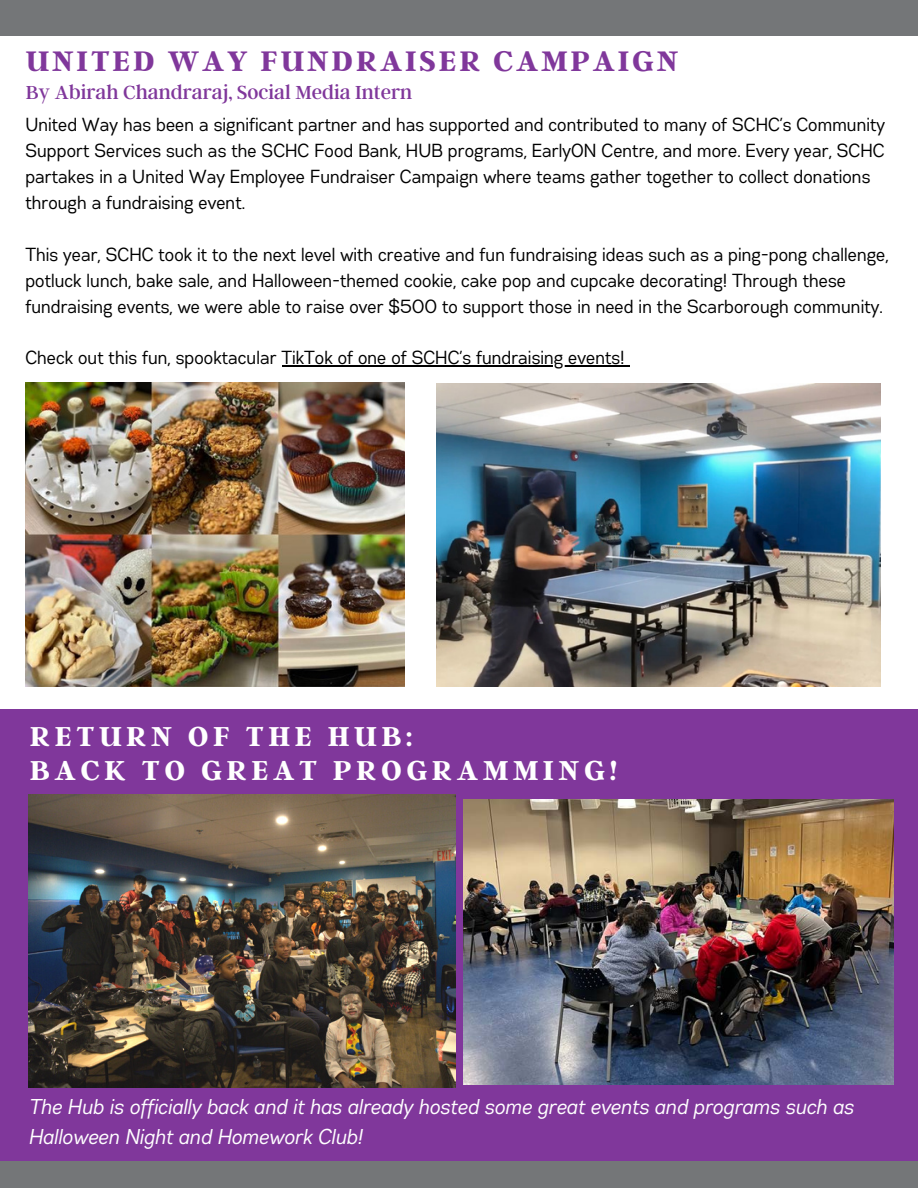
<style>
.page{position:relative;width:918px;height:1188px;background:#fff}
.page>*{position:absolute;margin:0;border:0;box-sizing:border-box;transform-origin:0 0}
.t1{font:700 31.5px "Argent CF";letter-spacing:.095em;color:#80379b}
.t2{font:700 30.45px/33.8px "Argent CF";letter-spacing:.15em;color:#fff}
.t3{font:italic 21.45px/29.2px "Gabriel Sans Cond";color:#fff}
.t4{font:21px "Argent CF";color:#80379b}
.t5{font:18.9px/25.8px "Gabriel Sans Cond";color:#000}
</style>
<div class="page">
<div style="left:0;top:710px;width:918px;height:478px;background:#80379b"></div>
<div style="left:0;top:1162px;width:918px;height:26px;background:#747678"></div>
<div style="left:0;top:0;width:918px;height:36px;background:#747678"></div>
<img style="left:26px;top:383px;width:379px;height:303px">
<img style="left:436px;top:383px;width:445px;height:303px">
<img style="left:29px;top:794px;width:426px;height:294px">
<img style="left:463px;top:800px;width:431px;height:285px">
<hr style="left:282px;top:365px;width:76px;height:2px;background:#000">
<hr style="left:358px;top:365px;width:267px;height:2px;background:#000">
<h1 class="t1" style="left:26px;top:40px;width:654px">UNITED WAY FUNDRAISER CAMPAIGN</h1>
<p class="t4" style="left:26px;top:78px;width:388px">By Abirah Chandraraj, Social Media Intern</p>
<p class="t5" style="left:26px;top:113px;width:861px">United Way has been a significant partner and has supported and contributed to many of SCHC’s Community Support Services such as the SCHC Food Bank, HUB programs, EarlyON Centre, and more. Every year, SCHC partakes in a United Way Employee Fundraiser Campaign where teams gather together to collect donations through a fundraising event.</p>
<p class="t5" style="left:26px;top:242px;width:865px">This year, SCHC took it to the next level with creative and fun fundraising ideas such as a ping-pong challenge, potluck lunch, bake sale, and Halloween-themed cookie, cake pop and cupcake decorating! Through these fundraising events, we were able to raise over $500 to support those in need in the Scarborough community.</p>
<p class="t5" style="left:26px;top:346px;width:601px">Check out this fun, spooktacular TikTok of one of SCHC’s fundraising events!</p>
<h2 class="t2" style="left:30px;top:718px;width:589px">RETURN OF THE HUB:<br>BACK TO GREAT PROGRAMMING!</h2>
<p class="t3" style="left:29px;top:1093px;width:827px">The Hub is officially back and it has already hosted some great events and programs such as<br>Halloween Night and Homework Club!</p>
</div>
